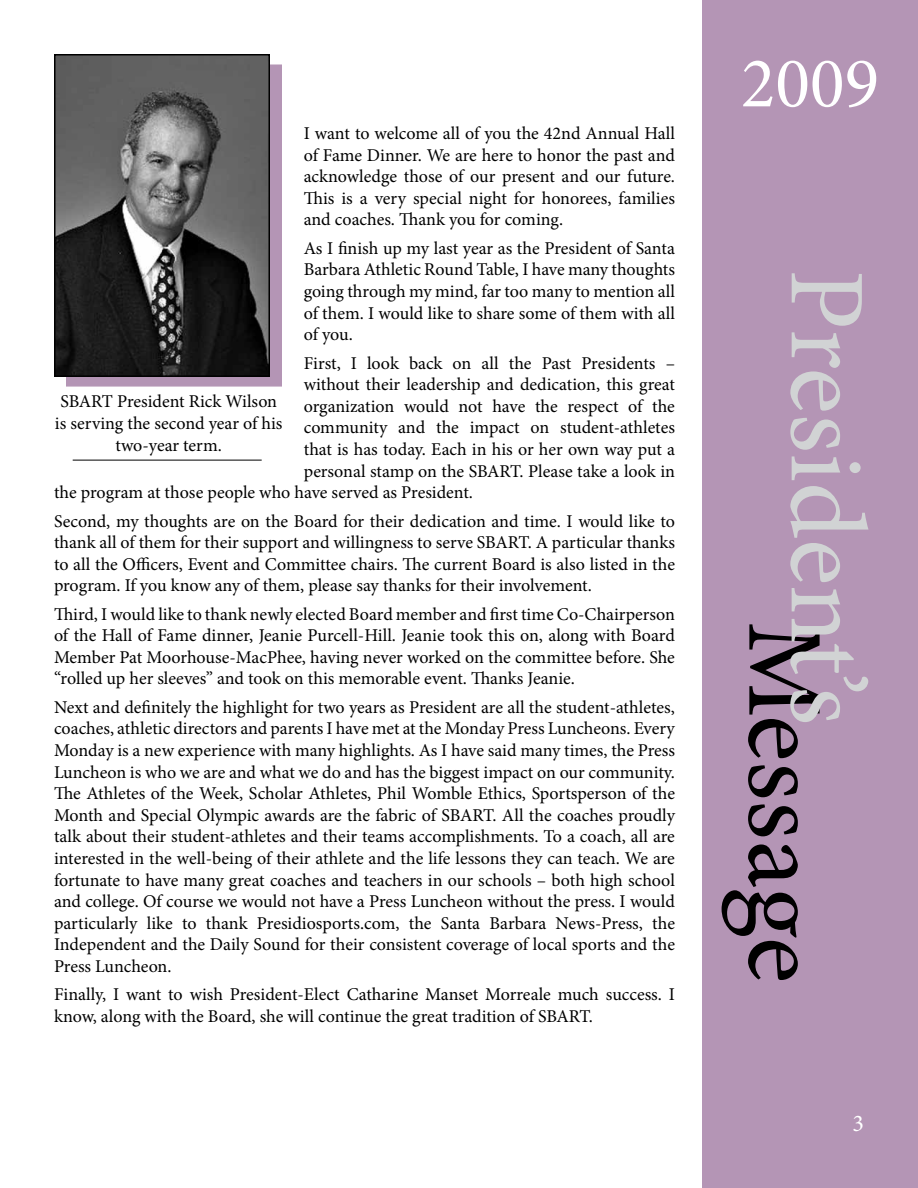
<style>
.page{position:relative;width:918px;height:1188px;background:#fff}
.page>*{position:absolute;margin:0;border:0;box-sizing:border-box;transform-origin:0 0}
.t1{font:108px "Minion Pro";color:#d1d3d4}
.t2{font:108px "Minion Pro";color:#000}
.t3{font:72px "Minion Pro";color:#fff}
.t4{font:24px "Minion Pro";color:#fff}
.t5{font:18px/21.6px "Minion Pro";letter-spacing:-.01em;color:#000;text-align:justify}
</style>
<div class="page">
<div style="left:702px;top:0;width:216px;height:1188px;background:#b495b5"></div>
<div style="left:66px;top:64px;width:216px;height:323px;background:#b495b5;border:2px solid #b495b5"></div>
<img style="left:57px;top:57px;width:210px;height:317px">
<div style="left:54px;top:54px;width:216px;height:323px;border:2px solid #000"></div>
<hr style="left:73px;top:460px;width:189px;height:1px;background:#000">
<p class="t5" style="left:304px;top:123px;width:373px">I want to welcome all of you the 42nd Annual Hall of Fame Dinner. We are here to honor the past and acknowledge those of our present and our future.<br>This is a very special night for honorees, families and coaches. Thank you for coming.</p>
<p class="t5" style="left:304px;top:237px;width:373px">As I finish up my last year as the President of Santa Barbara Athletic Round Table, I have many thoughts going through my mind, far too many to mention all of them. I would like to share some of them with all of you.</p>
<p class="t5" style="left:304px;top:352px;width:373px">First, I look back on all the Past Presidents –</p>
<p class="t5" style="left:304px;top:374px;width:373px">without their leadership and dedication, this great</p>
<p class="t5" style="left:304px;top:395px;width:373px">organization would not have the respect of the</p>
<p class="t5" style="left:304px;top:417px;width:373px">community and the impact on student-athletes</p>
<p class="t5" style="left:304px;top:439px;width:373px">that is has today. Each in his or her own way put a</p>
<p class="t5" style="left:304px;top:460px;width:373px">personal stamp on the SBART. Please take a look in</p>
<p class="t5" style="left:54px;top:482px;width:421px">the program at those people who have served as President.</p>
<p class="t5" style="left:54px;top:510px;width:623px">Second, my thoughts are on the Board for their dedication and time. I would like to thank all of them for their support and willingness to serve SBART. A particular thanks to all the Officers, Event and Committee chairs. The current Board is also listed in the program. If you know any of them, please say thanks for their involvement.</p>
<p class="t5" style="left:54px;top:603px;width:623px">Third, I would like to thank newly elected Board member and first time Co-Chairperson of the Hall of Fame dinner, Jeanie Purcell-Hill. Jeanie took this on, along with Board Member Pat Moorhouse-MacPhee, having never worked on the committee before. She “rolled up her sleeves” and took on this memorable event. Thanks Jeanie.</p>
<p class="t5" style="left:54px;top:696px;width:623px">Next and definitely the highlight for two years as President are all the student-athletes, coaches, athletic directors and parents I have met at the Monday Press Luncheons. Every Monday is a new experience with many highlights. As I have said many times, the Press Luncheon is who we are and what we do and has the biggest impact on our community.<br>The Athletes of the Week, Scholar Athletes, Phil Womble Ethics, Sportsperson of the Month and Special Olympic awards are the fabric of SBART. All the coaches proudly talk about their student-athletes and their teams accomplishments. To a coach, all are interested in the well-being of their athlete and the life lessons they can teach. We are fortunate to have many great coaches and teachers in our schools – both high school and college. Of course we would not have a Press Luncheon without the press. I would particularly like to thank Presidiosports.com, the Santa Barbara News-Press, the Independent and the Daily Sound for their consistent coverage of local sports and the Press Luncheon.</p>
<p class="t5" style="left:54px;top:984px;width:623px">Finally, I want to wish President-Elect Catharine Manset Morreale much success. I know, along with the Board, she will continue the great tradition of SBART.</p>
<p class="t5" style="left:55px;top:391px;width:229px;text-align:center">SBART President Rick Wilson is serving the second year of his two-year term.</p>
<h2 class="t3" style="left:741px;top:35px;width:140px">2009</h2>
<h1 class="t1" style="left:898px;top:269px;width:458px;rotate:90deg">President’s</h1>
<h1 class="t2" style="left:856px;top:622px;width:363px;rotate:90deg">Message</h1>
<h3 class="t4" style="left:852px;top:1107px;width:13px">3</h3>
</div>
